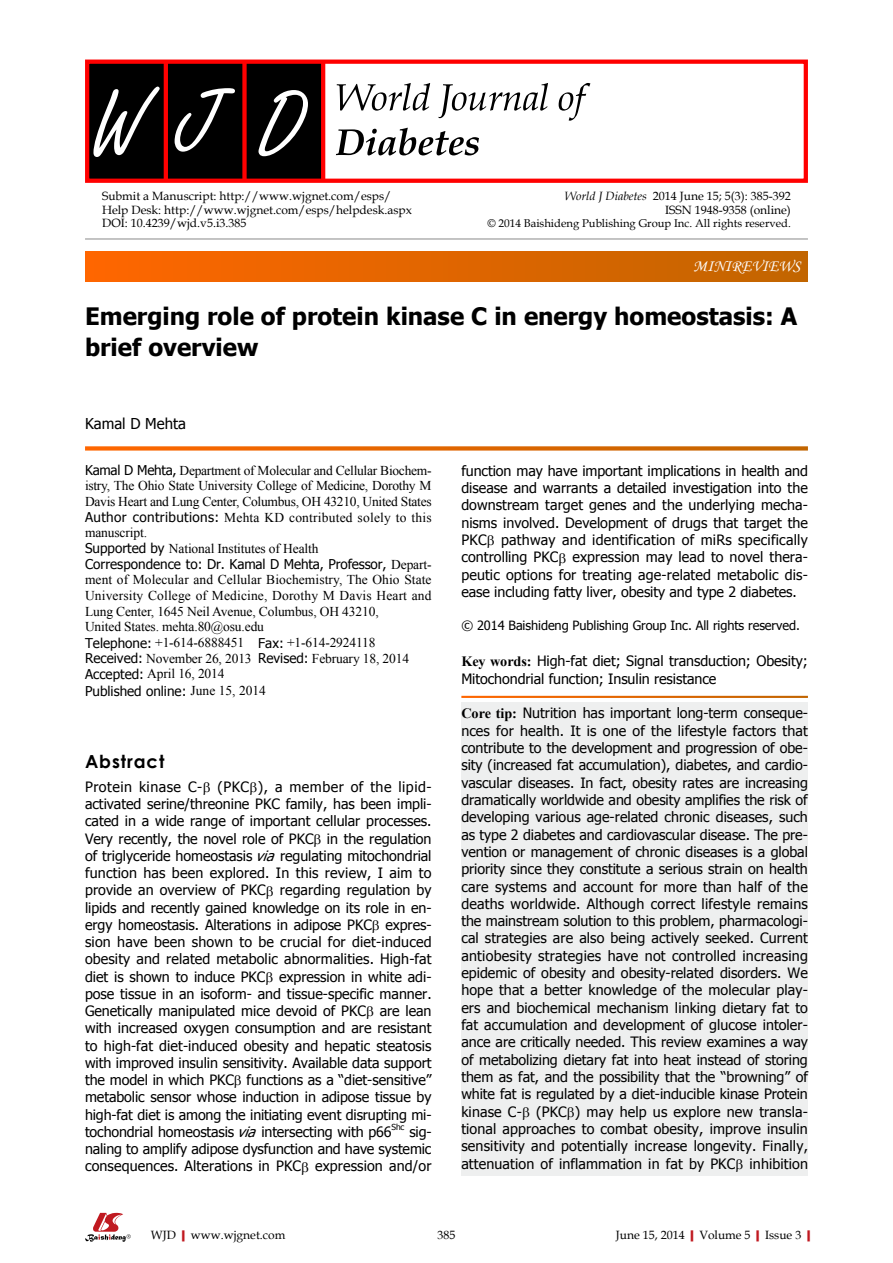
<style>
.page{position:relative;width:893px;height:1263px;background:#fff}
.page>*{position:absolute;margin:0;border:0;box-sizing:border-box;transform-origin:0 0}
.t1{font:700 24px/31.5px "Tahoma";color:#000}
.t2{font:700 18px "Century Gothic";letter-spacing:.05em;color:#000}
.t3{font:16.5px "Monotype Corsiva";color:#fff}
.t4{font:15px "Tahoma";color:#000}
.t5{font:14.25px/17.4px "Tahoma";letter-spacing:-.005em;color:#000;text-align:justify}
.t6{font:13.5px/15.8px "Times New Roman";letter-spacing:-.01em;color:#000}
.t7{font:13.5px "Tahoma";color:#000}
.t8{font:12.75px "Tahoma";letter-spacing:-.005em;color:#000}
.t9{font:12px/13.5px "Book Antiqua";color:#000}
.t10{font:11.25px "Book Antiqua";color:#000}
.t11{font:8.25px "Tahoma";color:#000}
.s1{font-style:italic}
.s2{font-family:"Tahoma"}
.s3{font-family:"Times New Roman"}
.s4{font-family:"Times New Roman";font-weight:700}
.s5{font-weight:700;color:#c01920}
</style>
<div class="page">
<div style="left:461px;top:702px;width:347px;height:474px;background:#eeefef"></div>
<div style="left:85px;top:252px;width:723px;height:29px;background:linear-gradient(to right,#f60,#c16500)"></div>
<hr style="left:85px;top:239px;width:723px;height:1px;background:#898989">
<svg style="left:85px;top:446px;width:723px;height:5px;background:#e47c26"></svg>
<div style="left:87px;top:61px;width:236px;height:121px;background:#000"></div>
<hr style="left:164px;top:61px;width:4px;height:121px;background:#f00">
<div style="left:242px;top:61px;width:5px;height:121px;background:#f00"></div>
<hr style="left:321px;top:61px;width:4px;height:121px;background:#f00">
<div style="left:85px;top:60px;width:723px;height:123px;border:4px solid #f00"></div>
<svg style="left:258px;top:90px;width:50px;height:66px"></svg>
<svg style="left:175px;top:88px;width:60px;height:64px"></svg>
<svg style="left:93px;top:87px;width:67px;height:70px"></svg>
<svg style="left:337px;top:83px;width:253px;height:38px"></svg>
<svg style="left:336px;top:128px;width:143px;height:27px"></svg>
<svg style="left:85px;top:1213px;width:46px;height:29px"></svg>
<p class="t9" style="left:102px;top:189px;width:311px">Submit a Manuscript: http://www.wjgnet.com/esps/<br>Help Desk: http://www.wjgnet.com/esps/helpdesk.aspx<br>DOI: 10.4239/wjd.v5.i3.385</p>
<p class="t9" style="left:565px;top:189px;width:228px;text-align:right"><span class="s1">World J Diabetes</span> 2014 June 15; 5(3): 385-392<br>ISSN 1948-9358 (online)</p>
<p class="t10" style="left:487px;top:215px;width:305px">© 2014 Baishideng Publishing Group Inc. All rights reserved.</p>
<p class="t3" style="left:693px;top:256px;width:109px">MINIREVIEWS</p>
<p class="t1" style="left:85px;top:299px;width:714px">Emerging role of protein kinase C in energy homeostasis: A brief overview</p>
<p class="t4" style="left:85px;top:414px;width:102px">Kamal D Mehta</p>
<p class="t6" style="left:85px;top:462px;width:348px"><span class="s2">Kamal D Mehta,</span> Department of Molecular and Cellular Biochem&shy;istry, The Ohio State University College of Medicine, Dorothy M Davis Heart and Lung Center, Columbus, OH 43210, United States <span class="s2">Author contributions:</span> Mehta KD contributed solely to this manuscript.<br><span class="s2">Supported by</span> National Institutes of Health<br><span class="s2">Correspondence to: Dr. Kamal D Mehta, Professor,</span> Depart&shy;ment of Molecular and Cellular Biochemistry, The Ohio State University College of Medicine, Dorothy M Davis Heart and Lung Center, 1645 Neil Avenue, Columbus, OH 43210,<br>United States. mehta.80@osu.edu<br><span class="s2">Telephone:</span> +1-614-6888451 <span class="s2">Fax:</span> +1-614-2924118<br><span class="s2">Received:</span> November 26, 2013 <span class="s2">Revised:</span> February 18, 2014<br><span class="s2">Accepted:</span> April 16, 2014</p>
<p class="t7" style="left:85px;top:682px;width:182px">Published online: <span class="s3">June 15, 2014</span></p>
<p class="t2" style="left:85px;top:748px;width:81px">Abstract</p>
<p class="t5" style="left:85px;top:777px;width:348px">Protein kinase C- (PKC ), a member of the lipid&shy;activated serine/threonine PKC family, has been impli&shy;cated in a wide range of important cellular processes.<br>Very recently, the novel role of PKC in the regulation of triglyceride homeostasis <span class="s1">via</span> regulating mitochondrial function has been explored. In this review, I aim to provide an overview of PKC regarding regulation by lipids and recently gained knowledge on its role in en&shy;ergy homeostasis. Alterations in adipose PKC expres&shy;sion have been shown to be crucial for diet-induced obesity and related metabolic abnormalities. High-fat diet is shown to induce PKC expression in white adi&shy;pose tissue in an isoform- and tissue-specific manner.<br>Genetically manipulated mice devoid of PKC are lean with increased oxygen consumption and are resistant to high-fat diet-induced obesity and hepatic steatosis with improved insulin sensitivity. Available data support the model in which PKC functions as a “diet-sensitive” metabolic sensor whose induction in adipose tissue by high-fat diet is among the initiating event disrupting mi&shy;tochondrial homeostasis <span class="s1">via</span> intersecting with p66</p>
<p class="t11" style="left:392px;top:1121px;width:14px">Shc</p>
<p class="t5" style="left:85px;top:1122px;width:348px;text-indent:324px">sig&shy;naling to amplify adipose dysfunction and have systemic consequences. Alterations in PKC expression and/or</p>
<p class="t5" style="left:461px;top:461px;width:348px">function may have important implications in health and disease and warrants a detailed investigation into the downstream target genes and the underlying mecha&shy;nisms involved. Development of drugs that target the PKC pathway and identification of miRs specifically controlling PKC expression may lead to novel thera&shy;peutic options for treating age-related metabolic dis&shy;ease including fatty liver, obesity and type 2 diabetes.</p>
<p class="t8" style="left:461px;top:617px;width:340px">© 2014 Baishideng Publishing Group Inc. All rights reserved.</p>
<p class="t5" style="left:461px;top:652px;width:348px"><span class="s4">Key words:</span> High-fat diet; Signal transduction; Obesity;<br>Mitochondrial function; Insulin resistance</p>
<p class="t5" style="left:461px;top:704px;width:348px"><span class="s4">Core tip:</span> Nutrition has important long-term conseque&shy;nces for health. It is one of the lifestyle factors that contribute to the development and progression of obe&shy;sity (increased fat accumulation), diabetes, and cardio&shy;vascular diseases. In fact, obesity rates are increasing dramatically worldwide and obesity amplifies the risk of developing various age-related chronic diseases, such as type 2 diabetes and cardiovascular disease. The pre&shy;vention or management of chronic diseases is a global priority since they constitute a serious strain on health care systems and account for more than half of the deaths worldwide. Although correct lifestyle remains the mainstream solution to this problem, pharmacologi&shy;cal strategies are also being actively seeked. Current antiobesity strategies have not controlled increasing epidemic of obesity and obesity-related disorders. We hope that a better knowledge of the molecular play&shy;ers and biochemical mechanism linking dietary fat to fat accumulation and development of glucose intoler&shy;ance are critically needed. This review examines a way of metabolizing dietary fat into heat instead of storing them as fat, and the possibility that the “browning” of white fat is regulated by a diet-inducible kinase Protein kinase C- (PKC ) may help us explore new transla&shy;tional approaches to combat obesity, improve insulin sensitivity and potentially increase longevity. Finally, attenuation of inflammation in fat by PKC inhibition</p>
<p class="t9" style="left:151px;top:1227px;width:136px">WJD<span class="s5">|</span>www.wjgnet.com</p>
<p class="t9" style="left:437px;top:1227px;width:19px">385</p>
<p class="t9" style="left:616px;top:1227px;width:202px">June 15, 2014<span class="s5">|</span>Volume 5<span class="s5">|</span>Issue 3<span class="s5">|</span></p>
</div>
